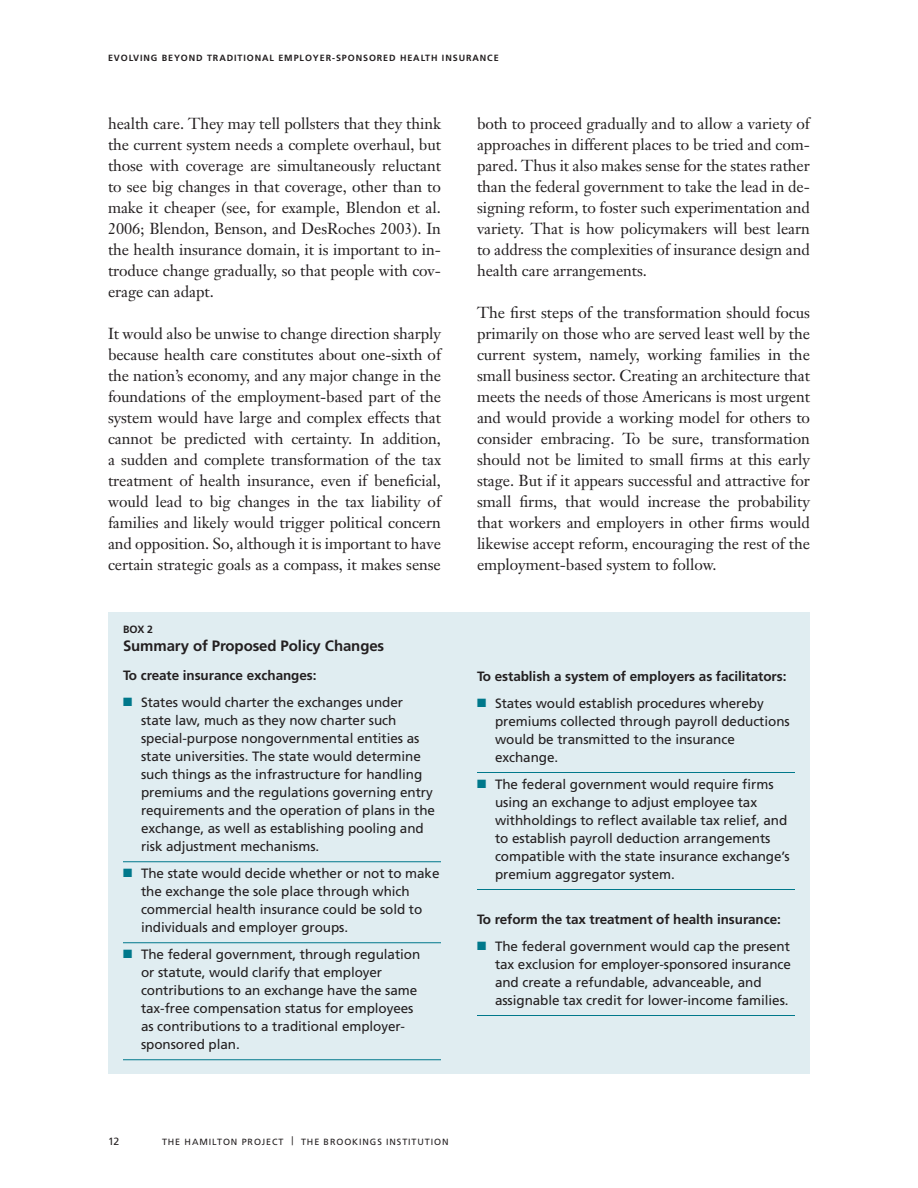
<style>
.page{position:relative;width:918px;height:1188px;background:#fff}
.page>*{position:absolute;margin:0;border:0;box-sizing:border-box;transform-origin:0 0}
.t1{font:15.75px/21px "Janson Text";letter-spacing:-.005em;color:#231f20;text-align:justify}
.t2{font:700 15px "Frutiger";letter-spacing:-.005em;color:#231f20}
.t3{font:13.5px/18px "Frutiger";letter-spacing:-.005em;color:#231f20}
.t4{font:700 13.5px "Frutiger";letter-spacing:-.005em;color:#231f20}
.t5{font:700 10.5px "Frutiger";color:#231f20}
.t6{font:10.5px "Frutiger";color:#231f20}
.t7{font:700 9px "Frutiger";letter-spacing:.1em;color:#231f20}
.t8{font:9px "Frutiger";letter-spacing:.1em;color:#231f20}
.s1{color:#00788b}
</style>
<div class="page">
<div style="left:108px;top:612px;width:702px;height:462px;background:#e0edf1"></div>
<hr style="left:123px;top:861px;width:318px;height:1px;background:#00788b">
<hr style="left:123px;top:942px;width:318px;height:1px;background:#00788b">
<hr style="left:123px;top:1059px;width:318px;height:1px;background:#00788b">
<hr style="left:477px;top:772px;width:318px;height:1px;background:#00788b">
<hr style="left:477px;top:889px;width:318px;height:1px;background:#00788b">
<hr style="left:477px;top:1015px;width:318px;height:1px;background:#00788b">
<p class="t7" style="left:108px;top:52px;width:391px">Evolving Beyond Traditional Employer-Sponsored Health Insurance</p>
<p class="t1" style="left:108px;top:113px;width:335px">health care. They may tell pollsters that they think the current system needs a complete overhaul, but those with coverage are simultaneously reluctant to see big changes in that coverage, other than to make it cheaper (see, for example, Blendon et al.<br>2006; Blendon, Benson, and DesRoches 2003). In the health insurance domain, it is important to in&shy;troduce change gradually, so that people with cov&shy;erage can adapt.</p>
<p class="t1" style="left:108px;top:323px;width:335px">It would also be unwise to change direction sharply because health care constitutes about one-sixth of the nation’s economy, and any major change in the foundations of the employment-based part of the system would have large and complex effects that cannot be predicted with certainty. In addition, a sudden and complete transformation of the tax treatment of health insurance, even if beneficial, would lead to big changes in the tax liability of families and likely would trigger political concern and opposition. So, although it is important to have certain strategic goals as a compass, it makes sense</p>
<p class="t5" style="left:123px;top:624px;width:32px">Box 2</p>
<p class="t2" style="left:123px;top:637px;width:263px">Summary of Proposed Policy Changes</p>
<p class="t4" style="left:123px;top:667px;width:195px">To create insurance exchanges:</p>
<p class="t3" style="left:141px;top:693px;width:296px;text-indent:-18px"><span class="s1">■</span> States would charter the exchanges under state law, much as they now charter such special-purpose nongovernmental entities as state universities. The state would determine such things as the infrastructure for handling premiums and the regulations governing entry requirements and the operation of plans in the exchange, as well as establishing pooling and risk adjustment mechanisms.</p>
<p class="t3" style="left:141px;top:864px;width:300px;text-indent:-18px"><span class="s1">■</span> The state would decide whether or not to make the exchange the sole place through which commercial health insurance could be sold to individuals and employer groups.</p>
<p class="t3" style="left:141px;top:945px;width:281px;text-indent:-18px"><span class="s1">■</span> The federal government, through regulation or statute, would clarify that employer contributions to an exchange have the same tax-free compensation status for employees as contributions to a traditional employer&shy;sponsored plan.</p>
<p class="t1" style="left:477px;top:113px;width:335px">both to proceed gradually and to allow a variety of approaches in different places to be tried and com&shy;pared. Thus it also makes sense for the states rather than the federal government to take the lead in de&shy;signing reform, to foster such experimentation and variety. That is how policymakers will best learn to address the complexities of insurance design and health care arrangements.</p>
<p class="t1" style="left:477px;top:302px;width:335px">The first steps of the transformation should focus primarily on those who are served least well by the current system, namely, working families in the small business sector. Creating an architecture that meets the needs of those Americans is most urgent and would provide a working model for others to consider embracing. To be sure, transformation should not be limited to small firms at this early stage. But if it appears successful and attractive for small firms, that would increase the probability that workers and employers in other firms would likewise accept reform, encouraging the rest of the employment-based system to follow.</p>
<p class="t4" style="left:477px;top:668px;width:311px">To establish a system of employers as facilitators:</p>
<p class="t3" style="left:495px;top:694px;width:296px;text-indent:-18px"><span class="s1">■</span> States would establish procedures whereby premiums collected through payroll deductions would be transmitted to the insurance exchange.</p>
<p class="t3" style="left:495px;top:775px;width:296px;text-indent:-18px"><span class="s1">■</span> The federal government would require firms using an exchange to adjust employee tax withholdings to reflect available tax relief, and to establish payroll deduction arrangements compatible with the state insurance exchange’s premium aggregator system.</p>
<p class="t4" style="left:477px;top:911px;width:305px">To reform the tax treatment of health insurance:</p>
<p class="t3" style="left:495px;top:937px;width:298px;text-indent:-18px"><span class="s1">■</span> The federal government would cap the present tax exclusion for employer-sponsored insurance and create a refundable, advanceable, and assignable tax credit for lower-income families.</p>
<p class="t6" style="left:108px;top:1135px;width:13px">12</p>
<p class="t8" style="left:162px;top:1136px;width:146px">THE HAMILTON PROJECT | the</p>
<p class="t8" style="left:324px;top:1136px;width:8px">broo</p>
<p class="t8" style="left:352px;top:1136px;width:40px">kings instit</p>
<p class="t8" style="left:418px;top:1136px;width:15px">ution</p>
</div>
